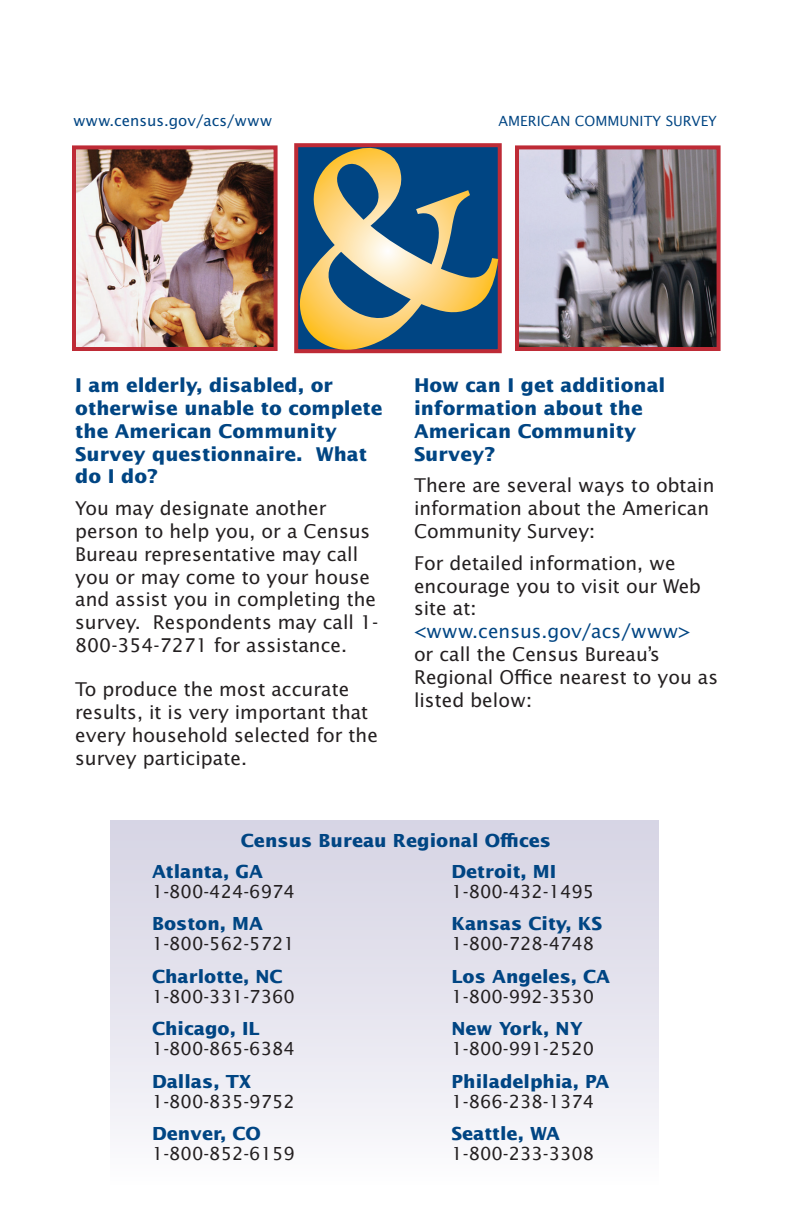
<style>
.page{position:relative;width:792px;height:1224px;background:#fff}
.page>*{position:absolute;margin:0;border:0;box-sizing:border-box;transform-origin:0 0}
.body_text{font:19px/22.8px "Lucida Sans";color:#231f20}
.headings{font:19px/22.8px "Lucida Sans";color:#231f20}
.body_text-2{font:700 19px/22.8px "Lucida Sans";color:#004583}
.headings-2{font:700 19px/22.8px "Lucida Sans";color:#004583}
.phone_number_contact{font:18px/20px "Lucida Sans";color:#231f20}
.phone_number_contact-2{font:700 18px/20px "Lucida Sans";color:#004583}
.t1{font:15px "Lucida Sans";color:#004583}
.t2{font:14px "Lucida Sans";color:#004583}
.s1{color:#004583}
.s2{font-weight:700;color:#004583}
.s3{font-weight:400;color:#231f20}
</style>
<div class="page">
<img style="left:520px;top:150px;width:196px;height:196px">
<div style="left:515px;top:145px;width:206px;height:206px;border:4px solid #be2b36"></div>
<img style="left:77px;top:150px;width:177px;height:196px">
<div style="left:72px;top:145px;width:206px;height:206px;border:4px solid #be2b36"></div>
<div style="left:111px;top:820px;width:547px;height:366px;background:linear-gradient(to bottom,#d4d2e3,#fafafc)"></div>
<svg style="left:254px;top:143px;width:248px;height:211px;background:#294f7f"></svg>
<p class="t1" style="left:73px;top:112px;width:201px">www.census.gov/acs/www</p>
<p class="t2" style="left:499px;top:113px;width:220px">AMERICAN COMMUNITY SURVEY</p>
<p class="body_text-2" style="left:75px;top:374px;width:309px">I am elderly, disabled, or otherwise unable to complete the American Community<br>Survey questionnaire. What do I do?</p>
<p class="body_text" style="left:75px;top:497px;width:304px">You may designate another person to help you, or a Census<br>Bureau representative may call you or may come to your house and assist you in completing the survey. Respondents may call 1-<br>800-354-7271 for assistance.</p>
<p class="headings" style="left:75px;top:679px;width:304px">To produce the most accurate results, it is very important that every household selected for the survey participate.</p>
<p class="headings-2" style="left:414px;top:374px;width:253px">How can I get additional information about the<br>American Community<br>Survey?</p>
<p class="body_text" style="left:414px;top:475px;width:302px">There are several ways to obtain information about the American<br>Community Survey:</p>
<p class="body_text" style="left:414px;top:552px;width:306px">For detailed information, we encourage you to visit our Web site at: <span class="s1">&lt;www.census.gov/acs/www&gt;<br></span>or call the Census Bureau’s<br>Regional Office nearest to you as listed below:</p>
<p class="phone_number_contact-2" style="left:241px;top:831px;width:312px">Census Bureau Regional Offices</p>
<p class="phone_number_contact" style="left:152px;top:862px;width:144px"><span class="s2">Atlanta, GA<br></span>1-800-424-6974</p>
<p class="phone_number_contact" style="left:152px;top:914px;width:144px"><span class="s2">Boston, MA<br></span>1-800-562-5721</p>
<p class="phone_number_contact" style="left:152px;top:967px;width:144px"><span class="s2">Charlotte, NC<br></span>1-800-331-7360</p>
<p class="phone_number_contact" style="left:152px;top:1019px;width:144px"><span class="s2">Chicago, IL<br></span>1-800-865-6384</p>
<p class="phone_number_contact" style="left:152px;top:1072px;width:144px"><span class="s2">Dallas, TX<br></span>1-800-835-9752</p>
<p class="phone_number_contact" style="left:152px;top:1124px;width:144px"><span class="s2">Denver, CO<br></span>1-800-852-6159</p>
<p class="phone_number_contact" style="left:452px;top:862px;width:144px"><span class="s2">Detroit, MI<br></span>1-800-432-1495</p>
<p class="phone_number_contact" style="left:452px;top:914px;width:152px"><span class="s2">Kansas City, KS<br></span>1-800-728-4748</p>
<p class="phone_number_contact" style="left:452px;top:967px;width:160px"><span class="s2">Los Angeles, CA<br></span>1-800-992-3530</p>
<p class="phone_number_contact" style="left:452px;top:1019px;width:144px"><span class="s2">New York, NY<br></span>1-800-991-2520</p>
<p class="phone_number_contact-2" style="left:452px;top:1072px;width:159px">Philadelphia, PA<br><span class="s3">1-866-238-1374</span></p>
<p class="phone_number_contact" style="left:452px;top:1124px;width:144px"><span class="s2">Seattle, WA<br></span>1-800-233-3308</p>
</div>
